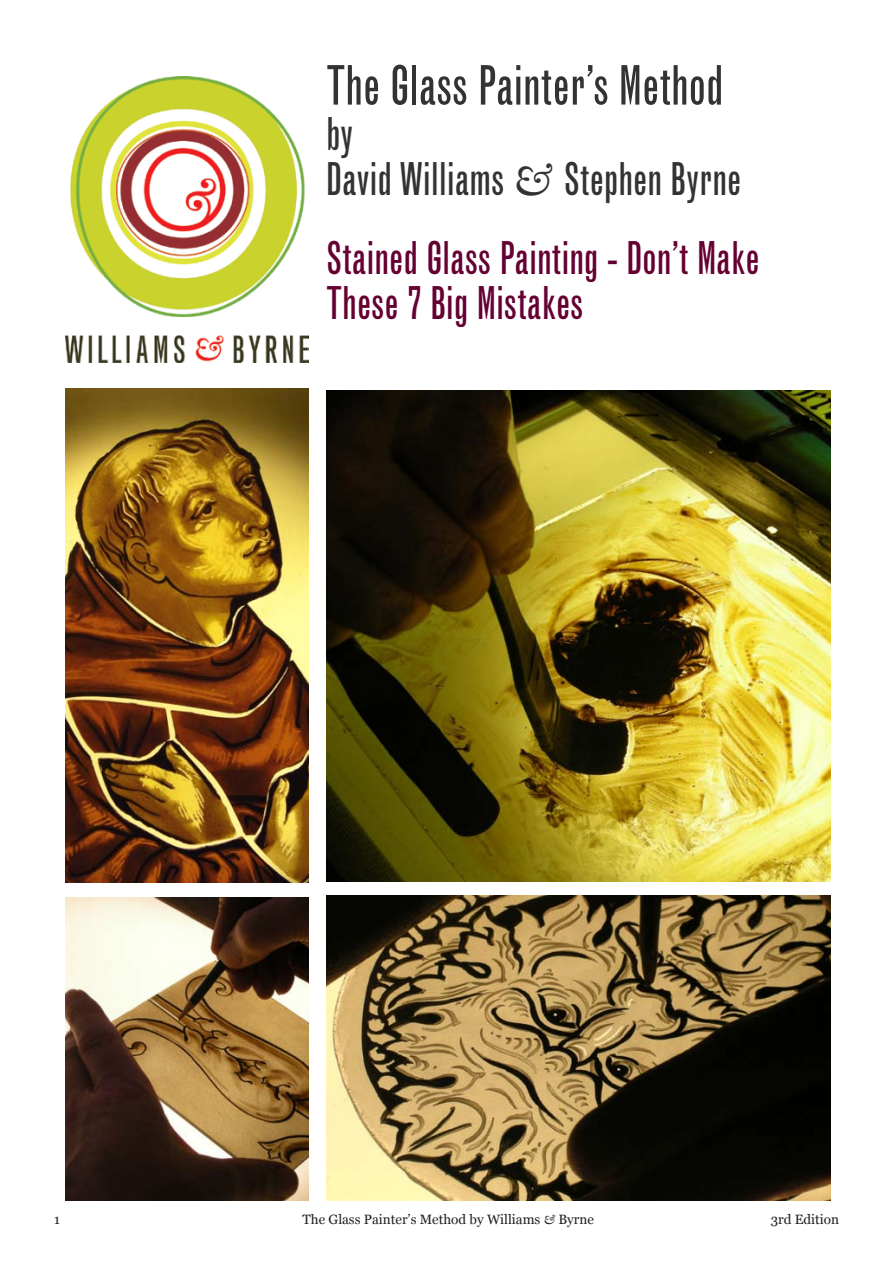
<style>
.page{position:relative;width:893px;height:1263px;background:#fff}
.page>*{position:absolute;margin:0;border:0;box-sizing:border-box;transform-origin:0 0}
.Document_Title{font:54px "Grotesque MT Std Extra Cond";letter-spacing:.01em;color:#333}
.Document_Title_2{font:45px/45px "Grotesque MT Std Extra Cond";letter-spacing:.01em;color:#650033}
.Document_Title-2{font:45px "Grotesque MT Std Extra Cond";letter-spacing:.01em;color:#333}
.Page_number{font:13.5px "Georgia";color:#231f20}
.Version_number{font:13.5px "Georgia";color:#231f20}
.s1{font-family:"Miller Text";font-style:italic}
.s2{font-family:"Miller Display";font-style:italic}
</style>
<div class="page">
<img style="left:65px;top:77px;width:244px;height:285px">
<img style="left:65px;top:389px;width:244px;height:494px">
<img style="left:327px;top:390px;width:504px;height:491px">
<img style="left:327px;top:895px;width:504px;height:305px">
<img style="left:65px;top:897px;width:244px;height:303px">
<p class="Document_Title" style="left:327px;top:53px;width:398px">The Glass Painter’s Method</p>
<p class="Document_Title-2" style="left:327px;top:107px;width:28px">by</p>
<p class="Document_Title-2" style="left:327px;top:152px;width:416px">David Williams <span class="s1">&amp;</span> Stephen Byrne</p>
<p class="Document_Title_2" style="left:327px;top:235px;width:434px">Stained Glass Painting - Don’t Make<br>These 7 Big Mistakes</p>
<p class="Page_number" style="left:303px;top:1211px;width:293px">The Glass Painter’s Method by Williams <span class="s2">&amp;</span> Byrne</p>
<p class="Version_number" style="left:771px;top:1211px;width:70px">3rd Edition</p>
</div>
